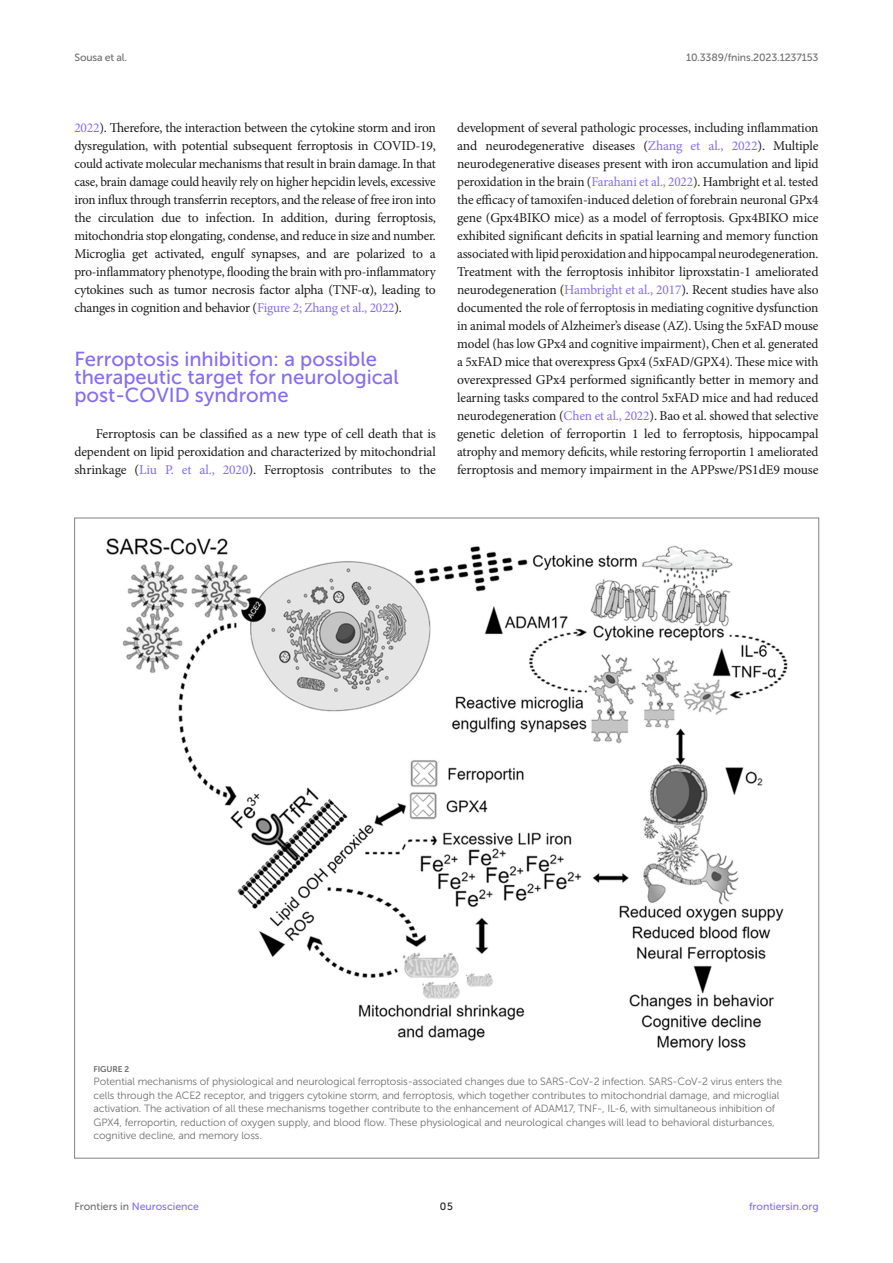
<style>
.page{position:relative;width:893px;height:1263px;background:#fff}
.page>*{position:absolute;margin:0;border:0;box-sizing:border-box;transform-origin:0 0}
.HEAD_1{font:20.25px/18px "Museo Sans 500";color:#856df0}
.TEXT_FLUSH{font:13.5px/18px "Minion Pro";letter-spacing:-.01em;color:#1b1c1b;text-align:justify}
.TEXT{font:13.5px/18px "Minion Pro";letter-spacing:-.02em;color:#1b1c1b;text-align:justify}
.FIG_LEG{font:10.5px/13.5px "Museo Sans 300";letter-spacing:-.01em;color:#706f70}
.t1{font:10.5px "Museo Sans 500";color:#856df0}
.t2{font:10.5px "Museo Sans 500";letter-spacing:-.015em;color:#706f70}
.t3{font:10.5px "Museo Sans 500";color:#1b1c1b}
.FIG_HD{font:8.25px "Museo Sans 700";letter-spacing:-.01em;color:#706f70}
.s1{color:#856df0}
.s2{font-family:"STIX General"}
.s3{color:#706f70}
</style>
<div class="page">
<img style="left:106px;top:538px;width:682px;height:513px">
<p class="t2" style="left:74px;top:51px;width:54px">Sousa et al.</p>
<p class="t2" style="left:686px;top:51px;width:134px">10.3389/fnins.2023.1237153</p>
<p class="TEXT" style="left:74px;top:119px;width:363px"><span class="s1">2022</span>). Therefore, the interaction between the cytokine storm and iron dysregulation, with potential subsequent ferroptosis in COVID-19, could activate molecular mechanisms that result in brain damage. In that case, brain damage could heavily rely on higher hepcidin levels, excessive iron influx through transferrin receptors, and the release of free iron into the circulation due to infection. In addition, during ferroptosis, mitochondria stop elongating, condense, and reduce in size and number.<br>Microglia get activated, engulf synapses, and are polarized to a pro-inflammatory phenotype, flooding the brain with pro-inflammatory cytokines such as tumor necrosis factor alpha (TNF-<span class="s2">α</span>), leading to changes in cognition and behavior (<span class="s1">Figure 2; Zhang et al., 2022</span>).</p>
<p class="HEAD_1" style="left:74px;top:350px;width:326px">Ferroptosis inhibition: a possible therapeutic target for neurological post-COVID syndrome</p>
<p class="TEXT_FLUSH" style="left:74px;top:425px;width:363px;text-indent:21px">Ferroptosis can be classified as a new type of cell death that is dependent on lipid peroxidation and characterized by mitochondrial shrinkage (<span class="s1">Liu P. et al., 2020</span>). Ferroptosis contributes to the</p>
<p class="TEXT_FLUSH" style="left:457px;top:119px;width:363px">development of several pathologic processes, including inflammation and neurodegenerative diseases (<span class="s1">Zhang et al., 2022</span>). Multiple neurodegenerative diseases present with iron accumulation and lipid peroxidation in the brain (<span class="s1">Farahani et al., 2022</span>). Hambright et al. tested the efficacy of tamoxifen-induced deletion of forebrain neuronal GPx4 gene (Gpx4BIKO mice) as a model of ferroptosis. Gpx4BIKO mice exhibited significant deficits in spatial learning and memory function associated with lipid peroxidation and hippocampal neurodegeneration.<br>Treatment with the ferroptosis inhibitor liproxstatin-1 ameliorated neurodegeneration (<span class="s1">Hambright et al., 2017</span>). Recent studies have also documented the role of ferroptosis in mediating cognitive dysfunction in animal models of Alzheimer’s disease (AZ). Using the 5xFAD mouse model (has low GPx4 and cognitive impairment), Chen et al. generated a 5xFAD mice that overexpress Gpx4 (5xFAD/GPX4). These mice with overexpressed GPx4 performed significantly better in memory and learning tasks compared to the control 5xFAD mice and had reduced neurodegeneration (<span class="s1">Chen et al., 2022</span>). Bao et al. showed that selective genetic deletion of ferroportin 1 led to ferroptosis, hippocampal atrophy and memory deficits, while restoring ferroportin 1 ameliorated ferroptosis and memory impairment in the APPswe/PS1dE9 mouse</p>
<p class="FIG_HD" style="left:94px;top:1064px;width:37px">FIGURE 2</p>
<p class="FIG_LEG" style="left:94px;top:1075px;width:690px">Potential mechanisms of physiological and neurological ferroptosis-associated changes due to SARS-CoV-2 infection. SARS-CoV-2 virus enters the cells through the ACE2 receptor, and triggers cytokine storm, and ferroptosis, which together contributes to mitochondrial damage, and microglial activation. The activation of all these mechanisms together contribute to the enhancement of ADAM17, TNF-, IL-6, with simultaneous inhibition of GPX4, ferroportin, reduction of oxygen supply, and blood flow. These physiological and neurological changes will lead to behavioral disturbances, cognitive decline, and memory loss.</p>
<p class="t1" style="left:74px;top:1200px;width:126px"><span class="s3">Frontiers in</span> Neuroscience</p>
<p class="t3" style="left:440px;top:1200px;width:14px">05</p>
<p class="t1" style="left:749px;top:1200px;width:71px">frontiersin.org</p>
</div>
